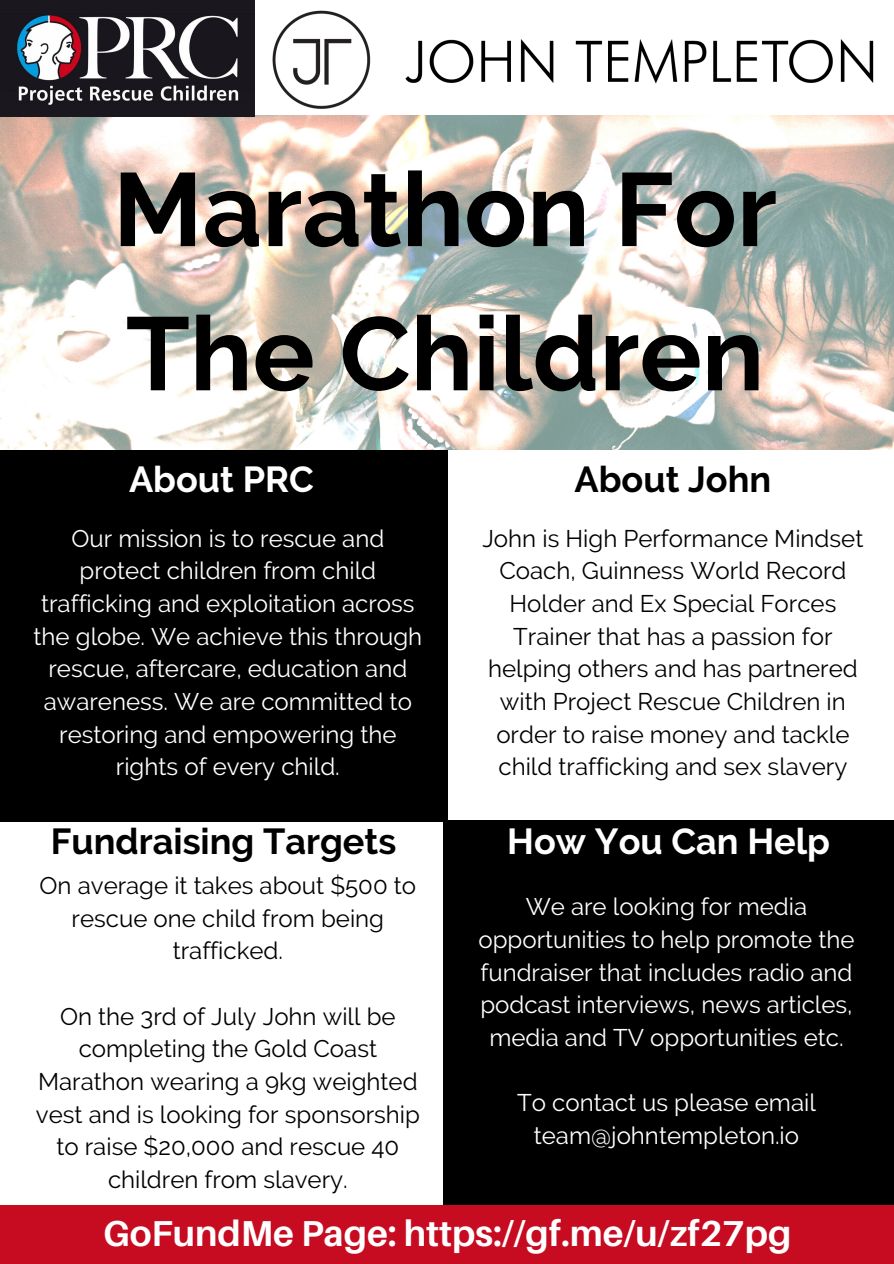
<style>
.page{position:relative;width:894px;height:1264px;background:#fff}
.page>*{position:absolute;margin:0;border:0;box-sizing:border-box;transform-origin:0 0}
.t1{font:700 103.65px/144.1px "Raleway";color:#000}
.t2{font:700 36px "Aileron";color:#fff}
.t3{font:700 36px "Raleway";color:#000}
.t4{font:700 36px "Raleway";color:#fff}
.t5{font:24px/32.7px "Raleway";color:#000;text-align:center}
.t6{font:24px/32.7px "Raleway";color:#fff;text-align:center}
</style>
<div class="page">
<img style="left:0;top:116px;width:893px;height:334px">
<img style="left:0;top:0;width:254px;height:116px">
<img style="left:254px;top:0;width:639px;height:122px">
<div style="left:0;top:450px;width:447px;height:371px;background:#000"></div>
<div style="left:443px;top:820px;width:450px;height:385px;background:#000"></div>
<div style="left:0;top:1204px;width:893px;height:59px;background:#c70b21"></div>
<p class="t1" style="left:113px;top:137px;width:665px">Marathon For<br>The Children</p>
<p class="t4" style="left:129px;top:458px;width:186px">About PRC</p>
<p class="t3" style="left:574px;top:458px;width:198px">About John</p>
<p class="t6" style="left:33px;top:522px;width:390px">Our mission is to rescue and protect children from child trafficking and exploitation across the globe. We achieve this through rescue, aftercare, education and awareness. We are committed to restoring and empowering the rights of every child.</p>
<p class="t5" style="left:482px;top:522px;width:382px">John is High Performance Mindset<br>Coach, Guinness World Record<br>Holder and Ex Special Forces<br>Trainer that has a passion for helping others and has partnered with Project Rescue Children in order to raise money and tackle child trafficking and sex slavery</p>
<p class="t3" style="left:51px;top:820px;width:347px">Fundraising Targets</p>
<p class="t4" style="left:507px;top:820px;width:324px">How You Can Help</p>
<p class="t5" style="left:40px;top:869px;width:378px">On average it takes about $500 to rescue one child from being trafficked.</p>
<p class="t5" style="left:36px;top:999px;width:385px">On the 3rd of July John will be completing the Gold Coast<br>Marathon wearing a 9kg weighted vest and is looking for sponsorship to raise $20,000 and rescue 40 children from slavery.</p>
<p class="t6" style="left:478px;top:890px;width:377px">We are looking for media opportunities to help promote the fundraiser that includes radio and podcast interviews, news articles, media and TV opportunities etc.</p>
<p class="t6" style="left:517px;top:1086px;width:300px">To contact us please email team@johntempleton.io</p>
<p class="t2" style="left:103px;top:1211px;width:689px">GoFundMe Page: https://gf.me/u/zf27pg</p>
</div>
